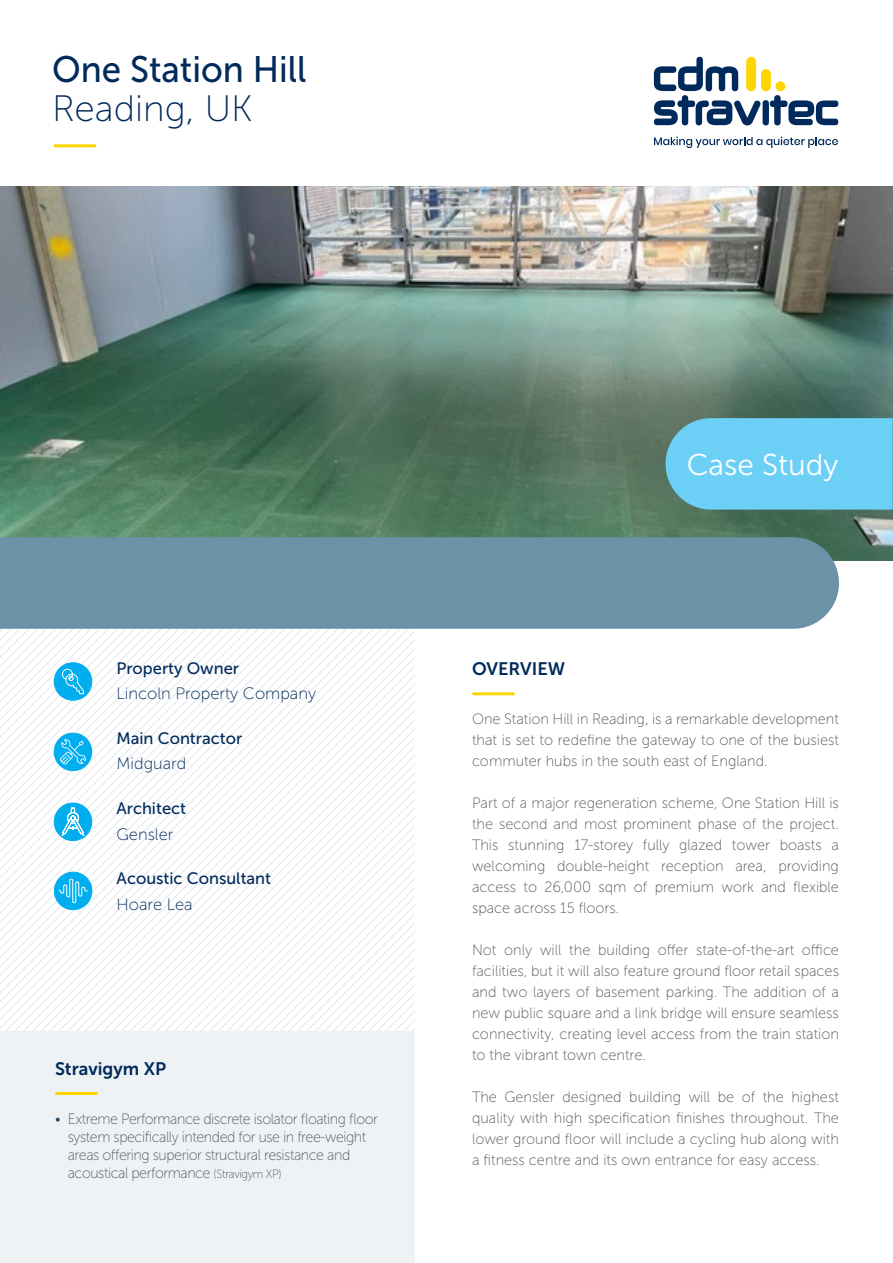
<style>
.page{position:relative;width:893px;height:1263px;background:#fff}
.page>*{position:absolute;margin:0;border:0;box-sizing:border-box;transform-origin:0 0}
.t1{font:36.75px "Museo Sans 500";color:#002a5b;scale:.95 1}
.t2{font:36.75px "Museo Sans 100";color:#002a5b}
.t3{font:30px "Museo Sans 300";color:#fff}
.t4{font:18px "Museo Sans 700";color:#002a5b}
.t5{font:16.5px "Museo Sans 500";color:#002a5b}
.t6{font:16.5px "Museo Sans 100";color:#002a5b}
.basis{font:15px/21px "Museo Sans 100";letter-spacing:-.005em;color:#57585a;text-align:justify}
.basis-2{font:15px/18px "Museo Sans 100";letter-spacing:-.03em;color:#57585a;scale:.95 1}
.s1{color:#1f4573}
.s2{font-size:12px}
</style>
<div class="page">
<img style="left:0;top:186px;width:893px;height:374px">
<div style="left:0;top:537px;width:839px;height:92px;background:#6c92a7"></div>
<svg style="left:665px;top:418px;width:228px;height:92px;background:#6acaee"></svg>
<svg style="left:0;top:629px;width:415px;height:402px"></svg>
<div style="left:0;top:1031px;width:415px;height:232px;background:#eff2f5"></div>
<hr style="left:57px;top:1092px;width:39px;height:3px;background:#fed503">
<hr style="left:473px;top:692px;width:40px;height:3px;background:#fed503">
<div style="left:54px;top:663px;width:38px;height:37px;background:#00aeef;border-radius:50%"></div>
<svg style="left:62px;top:669px;width:22px;height:25px"></svg>
<div style="left:54px;top:662px;width:38px;height:39px;border:1px solid #00aeef;border-radius:50%"></div>
<div style="left:54px;top:803px;width:38px;height:37px;background:#00aeef;border-radius:50%"></div>
<svg style="left:62px;top:808px;width:22px;height:28px"></svg>
<div style="left:54px;top:803px;width:38px;height:38px;border:1px solid #00aeef;border-radius:50%"></div>
<div style="left:54px;top:733px;width:38px;height:38px;background:#00aeef;border-radius:50%"></div>
<svg style="left:60px;top:739px;width:26px;height:25px"></svg>
<div style="left:54px;top:733px;width:38px;height:38px;border:1px solid #00aeef;border-radius:50%"></div>
<div style="left:54px;top:872px;width:38px;height:38px;background:#00aeef;border-radius:50%"></div>
<svg style="left:58px;top:878px;width:30px;height:25px"></svg>
<div style="left:54px;top:872px;width:38px;height:38px;border:1px solid #00aeef;border-radius:50%"></div>
<div style="left:775px;top:81px;width:10px;height:10px;background:#fed503;border-radius:50%"></div>
<div style="left:761px;top:69px;width:10px;height:22px;background:#fed503;border-radius:5px"></div>
<div style="left:763px;top:100px;width:6px;height:25px;background:#002a5b;border-radius:3px"></div>
<svg style="left:770px;top:95px;width:68px;height:30px"></svg>
<svg style="left:654px;top:57px;width:107px;height:68px"></svg>
<svg style="left:654px;top:137px;width:184px;height:11px"></svg>
<hr style="left:55px;top:144px;width:40px;height:3px;background:#fed503">
<p class="t1" style="left:52px;top:49px;width:269px">One Station Hill</p>
<p class="t2" style="left:52px;top:89px;width:202px">Reading, UK</p>
<p class="t5" style="left:116px;top:659px;width:124px">Property Owner</p>
<p class="t4" style="left:472px;top:659px;width:95px">OVERVIEW</p>
<p class="t6" style="left:116px;top:685px;width:201px">Lincoln Property Company</p>
<p class="t3" style="left:687px;top:449px;width:153px">Case Study</p>
<p class="t5" style="left:116px;top:729px;width:127px">Main Contractor</p>
<p class="t6" style="left:116px;top:755px;width:71px">Midguard</p>
<p class="t5" style="left:116px;top:799px;width:71px">Architect</p>
<p class="t6" style="left:116px;top:825px;width:58px">Gensler</p>
<p class="t5" style="left:117px;top:870px;width:156px">Acoustic Consultant</p>
<p class="t6" style="left:117px;top:895px;width:78px">Hoare Lea</p>
<p class="t4" style="left:55px;top:1058px;width:113px">Stravigym XP</p>
<p class="basis-2" style="left:68px;top:1109px;width:328px;text-indent:-13px"><span class="s1">•</span> Extreme Performance discrete isolator floating floor system specifically intended for use in free-weight areas offering superior structural resistance and acoustical performance <span class="s2">(Stravigym XP)</span></p>
<p class="basis" style="left:472px;top:708px;width:368px">One Station Hill in Reading, is a remarkable development that is set to redefine the gateway to one of the busiest commuter hubs in the south east of England.</p>
<p class="basis" style="left:472px;top:792px;width:368px">Part of a major regeneration scheme, One Station Hill is the second and most prominent phase of the project.<br>This stunning 17-storey fully glazed tower boasts a welcoming double-height reception area, providing access to 26,000 sqm of premium work and flexible space across 15 floors.</p>
<p class="basis" style="left:472px;top:939px;width:368px">Not only will the building offer state-of-the-art office facilities, but it will also feature ground floor retail spaces and two layers of basement parking. The addition of a new public square and a link bridge will ensure seamless connectivity, creating level access from the train station to the vibrant town centre.</p>
<p class="basis" style="left:472px;top:1086px;width:368px">The Gensler designed building will be of the highest quality with high specification finishes throughout. The lower ground floor will include a cycling hub along with a fitness centre and its own entrance for easy access.</p>
</div>
